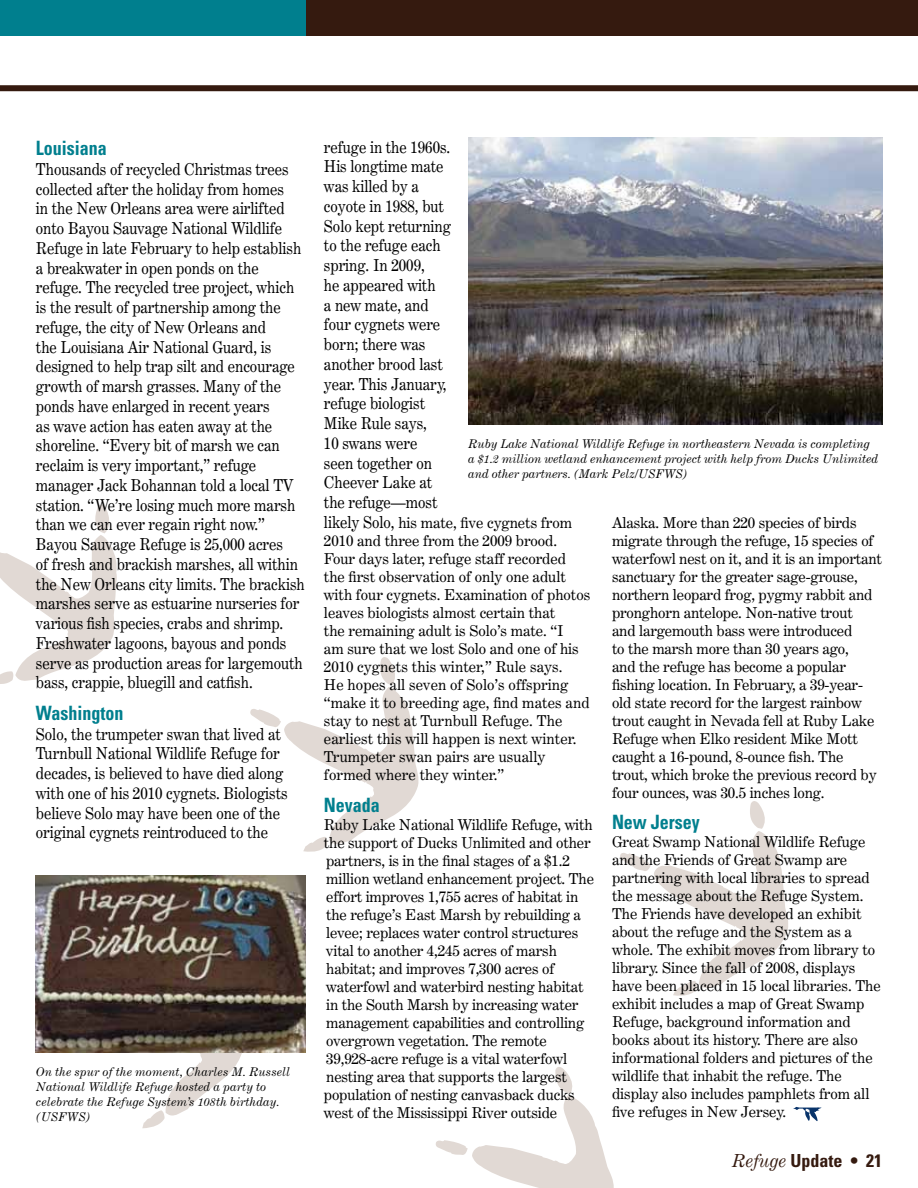
<style>
.page{position:relative;width:918px;height:1188px;background:#fff}
.page>*{position:absolute;margin:0;border:0;box-sizing:border-box;transform-origin:0 0}
.Body_Header{font:700 condensed 19.8px "Univers";color:#007f8e;scale:.91 1}
.t1{font:700 condensed 18px "Univers";color:#351a0f}
.body_text{font:16.5px/19.8px "Century Expanded BT";color:#000;scale:.91 1}
.body_text-2{font:15px/18px "Century Expanded BT";letter-spacing:-.01em;color:#000}
.body_text-3{font:italic 12px/15px "Century Expanded";color:#000}
.s1{font-size:16.5px}
.s2{font-family:"Century Expanded BT";font-weight:400;font-style:italic;font-stretch:normal}
</style>
<div class="page">
<svg style="left:0;top:504px;width:117px;height:180px"></svg>
<svg style="left:142px;top:1053px;width:100px;height:75px"></svg>
<svg style="left:250px;top:657px;width:169px;height:195px"></svg>
<svg style="left:436px;top:1067px;width:178px;height:121px"></svg>
<svg style="left:620px;top:801px;width:168px;height:195px"></svg>
<div style="left:0;top:0;width:918px;height:36px;background:#351a0f"></div>
<div style="left:0;top:85px;width:918px;height:6px;background:#351a0f"></div>
<div style="left:0;top:0;width:306px;height:36px;background:#007f8e"></div>
<svg style="left:794px;top:1107px;width:27px;height:14px"></svg>
<img style="left:468px;top:138px;width:414px;height:287px">
<img style="left:36px;top:876px;width:270px;height:177px">
<p class="Body_Header" style="left:36px;top:136px;width:79px">Louisiana</p>
<p class="body_text" style="left:36px;top:159px;width:297px">Thousands of recycled Christmas trees collected after the holiday from homes<br>in the New Orleans area were airlifted onto Bayou Sauvage National Wildlife Refuge in late February to help establish a breakwater in open ponds on the refuge. The recycled tree project, which is the result of partnership among the refuge, the city of New Orleans and<br>the Louisiana Air National Guard, is designed to help trap silt and encourage growth of marsh grasses. Many of the ponds have enlarged in recent years<br>as wave action has eaten away at the shoreline. “Every bit of marsh we can reclaim is very important,” refuge manager Jack Bohannan told a local TV station. “We’re losing much more marsh than we can ever regain right now.” Bayou Sauvage Refuge is 25,000 acres<br>of fresh and brackish marshes, all within the New Orleans city limits. The brackish marshes serve as estuarine nurseries for various fish species, crabs and shrimp.<br>Freshwater lagoons, bayous and ponds serve as production areas for largemouth bass, crappie, bluegill and catfish.</p>
<p class="Body_Header" style="left:36px;top:701px;width:98px">Washington</p>
<p class="body_text" style="left:36px;top:724px;width:278px">Solo, the trumpeter swan that lived at Turnbull National Wildlife Refuge for decades, is believed to have died along with one of his 2010 cygnets. Biologists believe Solo may have been one of the original cygnets reintroduced to the</p>
<p class="body_text-3" style="left:36px;top:1064px;width:256px">On the spur of the moment, Charles M. Russell National Wildlife Refuge hosted a party to celebrate the Refuge System’s 108th birthday. (USFWS)</p>
<p class="body_text" style="left:324px;top:137px;width:141px">refuge in the 1960s.<br>His longtime mate was killed by a coyote in 1988, but<br>Solo kept returning to the refuge each spring. In 2009,<br>he appeared with<br>a new mate, and four cygnets were born; there was another brood last year. This January, refuge biologist<br>Mike Rule says,<br>10 swans were<br>seen together on<br>Cheever Lake at the refuge—most</p>
<p class="body_text-2" style="left:324px;top:513px;width:268px"><span class="s1">likely Solo,</span> his mate, five cygnets from 2010 and three from the 2009 brood.<br>Four days later, refuge staff recorded the first observation of only one adult with four cygnets. Examination of photos leaves biologists almost certain that<br>the remaining adult is Solo’s mate. “I<br>am sure that we lost Solo and one of his 2010 cygnets this winter,” Rule says.<br>He hopes all seven of Solo’s offspring “make it to breeding age, find mates and stay to nest at Turnbull Refuge. The earliest this will happen is next winter.<br>Trumpeter swan pairs are usually formed where they winter.”</p>
<p class="Body_Header" style="left:324px;top:792px;width:63px">Nevada</p>
<p class="body_text-2" style="left:324px;top:815px;width:271px">Ruby Lake National Wildlife Refuge, with the support of Ducks Unlimited and other partners, is in the final stages of a $1.2 million wetland enhancement project. The effort improves 1,755 acres of habitat in the refuge’s East Marsh by rebuilding a levee; replaces water control structures vital to another 4,245 acres of marsh habitat; and improves 7,300 acres of waterfowl and waterbird nesting habitat in the South Marsh by increasing water management capabilities and controlling overgrown vegetation. The remote 39,928-acre refuge is a vital waterfowl nesting area that supports the largest population of nesting canvasback ducks west of the Mississippi River outside</p>
<p class="body_text-3" style="left:468px;top:436px;width:412px">Ruby Lake National Wildlife Refuge in northeastern Nevada is completing a $1.2 million wetland enhancement project with help from Ducks Unlimited and other partners. (Mark Pelz/USFWS)</p>
<p class="body_text-2" style="left:612px;top:514px;width:271px">Alaska. More than 220 species of birds migrate through the refuge, 15 species of waterfowl nest on it, and it is an important sanctuary for the greater sage-grouse, northern leopard frog, pygmy rabbit and pronghorn antelope. Non-native trout<br>and largemouth bass were introduced<br>to the marsh more than 30 years ago,<br>and the refuge has become a popular fishing location. In February, a 39-year&shy;old state record for the largest rainbow trout caught in Nevada fell at Ruby Lake Refuge when Elko resident Mike Mott caught a 16-pound, 8-ounce fish. The trout, which broke the previous record by four ounces, was 30.5 inches long.</p>
<p class="Body_Header" style="left:612px;top:809px;width:98px">New Jersey</p>
<p class="body_text-2" style="left:612px;top:832px;width:270px">Great Swamp National Wildlife Refuge and the Friends of Great Swamp are partnering with local libraries to spread the message about the Refuge System.<br>The Friends have developed an exhibit about the refuge and the System as a whole. The exhibit moves from library to library. Since the fall of 2008, displays have been placed in 15 local libraries. The exhibit includes a map of Great Swamp Refuge, background information and books about its history. There are also informational folders and pictures of the wildlife that inhabit the refuge. The display also includes pamphlets from all five refuges in New Jersey.</p>
<p class="t1" style="left:732px;top:1149px;width:151px"><span class="s2">Refuge</span> Update • 21</p>
</div>
